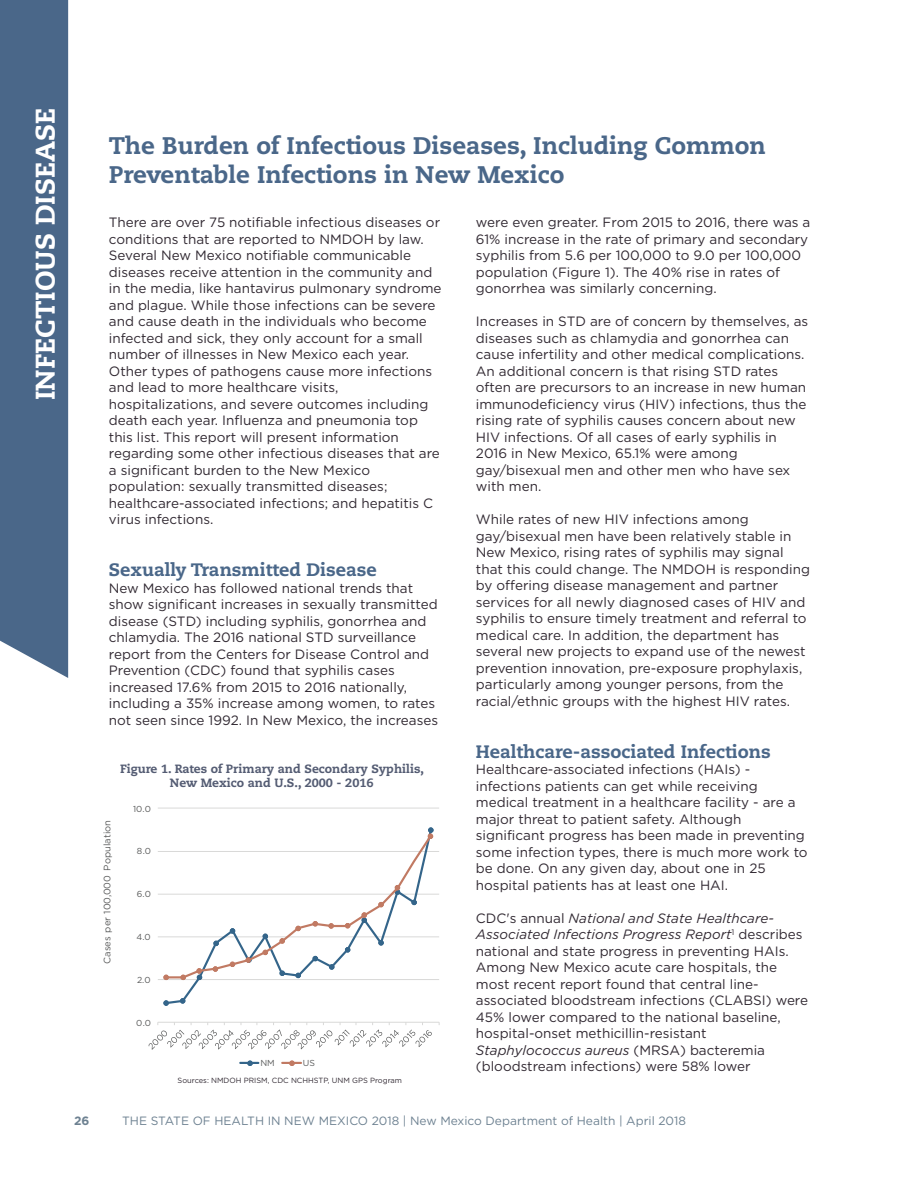
<style>
.page{position:relative;width:918px;height:1188px;background:#fff}
.page>*{position:absolute;margin:0;border:0;box-sizing:border-box;transform-origin:0 0}
.t1{font:800 27px "Caecilia LT Std";color:#fff}
.t2{font:800 24px/28.8px "Caecilia LT Std";color:#4a6789}
.t3{font:800 18px "Caecilia LT Std";color:#4a6789}
.t4{font:13.5px/16.5px "Gotham";color:#312932}
.t5{font:12px "Gotham";color:#6d8191}
.t6{font:800 12px/14.4px "Caecilia LT Std";color:#545c73;text-align:center}
.t7{font:700 12px "Gotham";color:#6d8191}
.t8{font:9.45px "Gotham";color:#595a5a}
.t9{font:8.7px "Gotham";color:#595a5a}
.t10{font:7.5px "Gotham";color:#312932}
.s1{font-style:italic}
</style>
<div class="page">
<div style="left:0;top:0;width:68px;height:678px;background:#4a6789"></div>
<hr style="left:158px;top:808px;width:281px;height:1px;background:#d9d9d8">
<hr style="left:158px;top:851px;width:281px;height:1px;background:#d9d9d8">
<hr style="left:158px;top:894px;width:281px;height:1px;background:#d9d9d8">
<hr style="left:158px;top:937px;width:281px;height:1px;background:#d9d9d8">
<hr style="left:158px;top:979px;width:281px;height:1px;background:#d9d9d8">
<hr style="left:158px;top:1022px;width:281px;height:1px;background:#d9d9d8">
<svg style="left:163px;top:1000px;width:6px;height:6px"></svg>
<svg style="left:180px;top:998px;width:5px;height:6px"></svg>
<svg style="left:163px;top:827px;width:271px;height:153px"></svg>
<svg style="left:149px;top:1022px;width:283px;height:28px"></svg>
<svg style="left:240px;top:1061px;width:18px;height:5px"></svg>
<svg style="left:282px;top:1061px;width:19px;height:5px"></svg>
<h1 class="t1" style="left:34px;top:400px;width:294px;rotate:-90deg">INFECTIOUS DISEASE</h1>
<h2 class="t2" style="left:109px;top:134px;width:659px">The Burden of Infectious Diseases, Including Common<br>Preventable Infections in New Mexico</h2>
<p class="t4" style="left:109px;top:214px;width:334px">There are over 75 notifiable infectious diseases or conditions that are reported to NMDOH by law.<br>Several New Mexico notifiable communicable diseases receive attention in the community and in the media, like hantavirus pulmonary syndrome and plague. While those infections can be severe and cause death in the individuals who become infected and sick, they only account for a small number of illnesses in New Mexico each year.<br>Other types of pathogens cause more infections and lead to more healthcare visits, hospitalizations, and severe outcomes including death each year. Influenza and pneumonia top this list. This report will present information regarding some other infectious diseases that are a significant burden to the New Mexico population: sexually transmitted diseases; healthcare-associated infections; and hepatitis C virus infections.</p>
<h3 class="t3" style="left:109px;top:562px;width:270px">Sexually Transmitted Disease</h3>
<p class="t4" style="left:109px;top:579px;width:331px">New Mexico has followed national trends that show significant increases in sexually transmitted disease (STD) including syphilis, gonorrhea and chlamydia. The 2016 national STD surveillance report from the Centers for Disease Control and Prevention (CDC) found that syphilis cases increased 17.6% from 2015 to 2016 nationally, including a 35% increase among women, to rates not seen since 1992. In New Mexico, the increases</p>
<p class="t6" style="left:120px;top:763px;width:306px">Figure 1. Rates of Primary and Secondary Syphilis,<br>New Mexico and U.S., 2000 - 2016</p>
<p class="t8" style="left:102px;top:964px;width:145px;rotate:-90deg">Cases per 100,000 Population</p>
<p class="t9" style="left:133px;top:804px;width:19px">10.0</p>
<p class="t9" style="left:137px;top:846px;width:16px">8.0</p>
<p class="t9" style="left:137px;top:889px;width:16px">6.0</p>
<p class="t9" style="left:137px;top:932px;width:16px">4.0</p>
<p class="t9" style="left:137px;top:975px;width:15px">2.0</p>
<p class="t9" style="left:136px;top:1018px;width:16px">0.0</p>
<p class="t9" style="left:261px;top:1058px;width:16px">NM</p>
<p class="t9" style="left:303px;top:1058px;width:14px">US</p>
<p class="t10" style="left:178px;top:1076px;width:226px">Sources: NMDOH PRISM, CDC NCHHSTP, UNM GPS Program</p>
<p class="t4" style="left:476px;top:214px;width:336px">were even greater. From 2015 to 2016, there was a 61% increase in the rate of primary and secondary syphilis from 5.6 per 100,000 to 9.0 per 100,000 population (Figure 1). The 40% rise in rates of gonorrhea was similarly concerning.</p>
<p class="t4" style="left:476px;top:313px;width:334px">Increases in STD are of concern by themselves, as diseases such as chlamydia and gonorrhea can cause infertility and other medical complications.<br>An additional concern is that rising STD rates often are precursors to an increase in new human immunodeficiency virus (HIV) infections, thus the rising rate of syphilis causes concern about new HIV infections. Of all cases of early syphilis in 2016 in New Mexico, 65.1% were among gay/bisexual men and other men who have sex with men.</p>
<p class="t4" style="left:476px;top:511px;width:336px">While rates of new HIV infections among gay/bisexual men have been relatively stable in New Mexico, rising rates of syphilis may signal that this could change. The NMDOH is responding by offering disease management and partner services for all newly diagnosed cases of HIV and syphilis to ensure timely treatment and referral to medical care. In addition, the department has several new projects to expand use of the newest prevention innovation, pre-exposure prophylaxis, particularly among younger persons, from the racial/ethnic groups with the highest HIV rates.</p>
<h3 class="t3" style="left:476px;top:744px;width:296px">Healthcare-associated Infections</h3>
<p class="t4" style="left:476px;top:761px;width:333px">Healthcare-associated infections (HAIs) - infections patients can get while receiving medical treatment in a healthcare facility - are a major threat to patient safety. Although significant progress has been made in preventing some infection types, there is much more work to be done. On any given day, about one in 25 hospital patients has at least one HAI.</p>
<p class="t4" style="left:476px;top:909px;width:334px">CDC's annual <span class="s1">National and State Healthcare-Associated Infections Progress Report</span><sup>1</sup> describes national and state progress in preventing HAIs.<br>Among New Mexico acute care hospitals, the most recent report found that central line&shy;associated bloodstream infections (CLABSI) were 45% lower compared to the national baseline, hospital-onset methicillin-resistant <span class="s1">Staphylococcus aureus</span> (MRSA) bacteremia (bloodstream infections) were 58% lower</p>
<p class="t7" style="left:74px;top:1114px;width:17px">26</p>
<p class="t5" style="left:122px;top:1114px;width:565px">THE STATE OF HEALTH IN NEW MEXICO 2018 | New Mexico Department of Health | April 2018</p>
</div>
